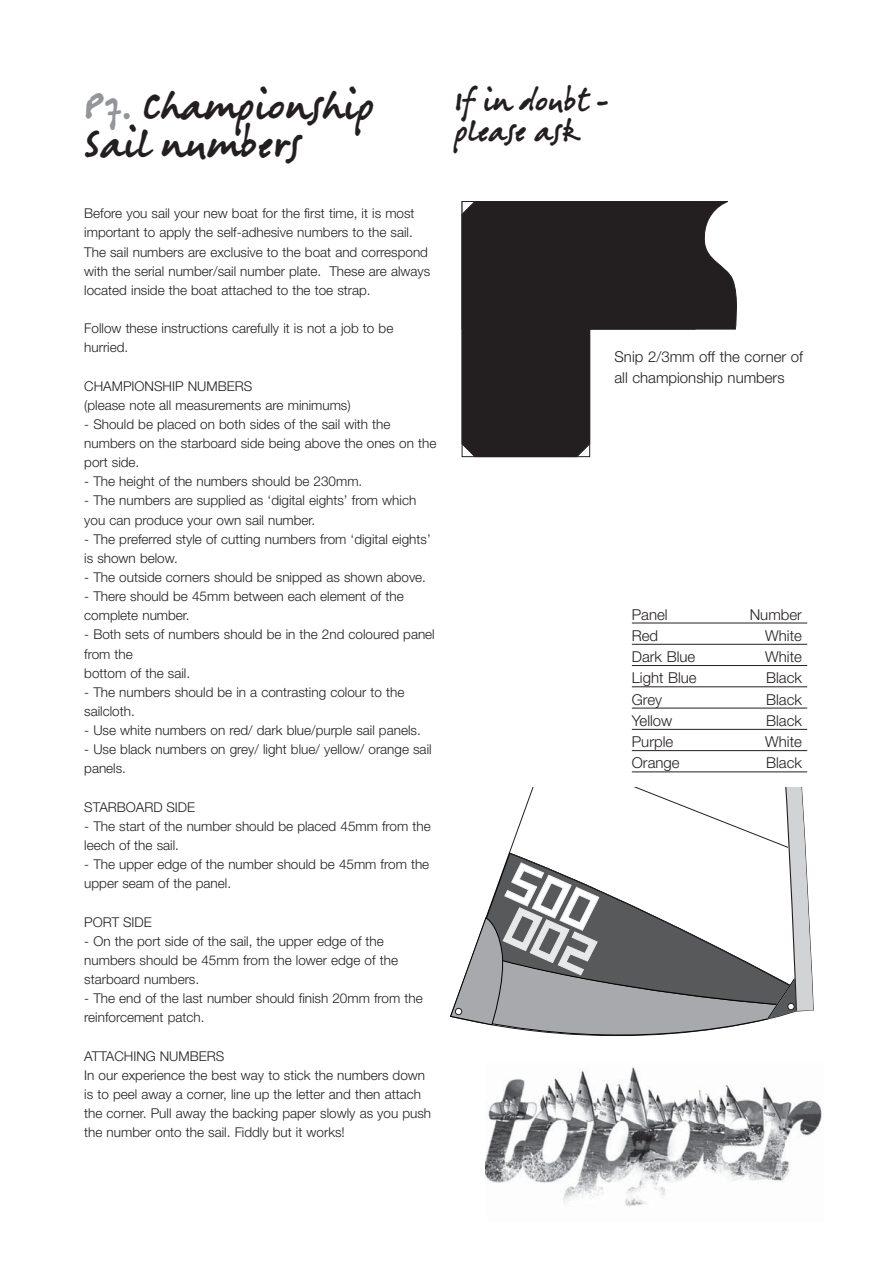
<style>
.page{position:relative;width:893px;height:1263px;background:#fff}
.page>*{position:absolute;margin:0;border:0;box-sizing:border-box;transform-origin:0 0}
.t1{font:36px/37.5px "Berranger Hand ITC";color:#231f20}
.t2{font:27px/30px "Berranger Hand ITC";color:#231f20}
.t3{font:300 15px/21.3px "Helvetica Neue";color:#231f20}
.t4{font:300 13.5px/19.2px "Helvetica Neue";color:#231f20}
.s1{color:#939598}
</style>
<div class="page">
<img style="left:486px;top:1067px;width:336px;height:139px">
<svg style="left:450px;top:787px;width:363px;height:249px"></svg>
<svg style="left:462px;top:201px;width:275px;height:256px"></svg>
<hr style="left:632px;top:623px;width:175px;height:1px;background:#231f20">
<hr style="left:632px;top:644px;width:175px;height:1px;background:#231f20">
<hr style="left:632px;top:665px;width:175px;height:1px;background:#231f20">
<hr style="left:632px;top:687px;width:175px;height:1px;background:#231f20">
<hr style="left:632px;top:708px;width:175px;height:1px;background:#231f20">
<hr style="left:632px;top:729px;width:175px;height:1px;background:#231f20">
<hr style="left:632px;top:750px;width:175px;height:1px;background:#231f20">
<hr style="left:632px;top:772px;width:175px;height:1px;background:#231f20">
<h1 class="t1" style="left:84px;top:91px;width:291px"><span class="s1">P7.</span> Championship<br>Sail numbers</h1>
<h2 class="t2" style="left:455px;top:89px;width:156px">If in doubt - please ask</h2>
<p class="t4" style="left:84px;top:205px;width:347px">Before you sail your new boat for the first time, it is most important to apply the self-adhesive numbers to the sail.<br>The sail numbers are exclusive to the boat and correspond with the serial number/sail number plate. These are always located inside the boat attached to the toe strap.</p>
<p class="t4" style="left:84px;top:320px;width:311px">Follow these instructions carefully it is not a job to be hurried.</p>
<p class="t4" style="left:84px;top:378px;width:268px">CHAMPIONSHIP NUMBERS<br>(please note all measurements are minimums)</p>
<p class="t4" style="left:84px;top:416px;width:354px">- Should be placed on both sides of the sail with the numbers on the starboard side being above the ones on the port side.</p>
<p class="t4" style="left:84px;top:473px;width:280px">- The height of the numbers should be 230mm.</p>
<p class="t4" style="left:84px;top:492px;width:333px">- The numbers are supplied as ‘digital eights’ from which you can produce your own sail number.</p>
<p class="t4" style="left:84px;top:531px;width:348px">- The preferred style of cutting numbers from ‘digital eights’ is shown below.</p>
<p class="t4" style="left:84px;top:569px;width:343px">- The outside corners should be snipped as shown above.</p>
<p class="t4" style="left:84px;top:588px;width:321px">- There should be 45mm between each element of the complete number.</p>
<p class="t4" style="left:84px;top:626px;width:352px">- Both sets of numbers should be in the 2nd coloured panel from the<br>bottom of the sail.</p>
<p class="t4" style="left:84px;top:684px;width:322px">- The numbers should be in a contrasting colour to the sailcloth.</p>
<p class="t4" style="left:84px;top:722px;width:338px">- Use white numbers on red/ dark blue/purple sail panels.</p>
<p class="t4" style="left:84px;top:741px;width:349px">- Use black numbers on grey/ light blue/ yellow/ orange sail panels.</p>
<p class="t4" style="left:84px;top:799px;width:112px">STARBOARD SIDE</p>
<p class="t4" style="left:84px;top:818px;width:348px">- The start of the number should be placed 45mm from the leech of the sail.</p>
<p class="t4" style="left:84px;top:856px;width:346px">- The upper edge of the number should be 45mm from the upper seam of the panel.</p>
<p class="t4" style="left:84px;top:914px;width:69px">PORT SIDE</p>
<p class="t4" style="left:84px;top:933px;width:315px">- On the port side of the sail, the upper edge of the numbers should be 45mm from the lower edge of the starboard numbers.</p>
<p class="t4" style="left:84px;top:990px;width:340px">- The end of the last number should finish 20mm from the reinforcement patch.</p>
<p class="t4" style="left:84px;top:1048px;width:348px">ATTACHING NUMBERS<br>In our experience the best way to stick the numbers down is to peel away a corner, line up the letter and then attach the corner. Pull away the backing paper slowly as you push the number onto the sail. Fiddly but it works!</p>
<p class="t3" style="left:614px;top:347px;width:190px">Snip 2/3mm off the corner of all championship numbers</p>
<p class="t3" style="left:632px;top:605px;width:37px">Panel</p>
<p class="t3" style="left:750px;top:605px;width:54px">Number</p>
<p class="t3" style="left:632px;top:626px;width:28px">Red</p>
<p class="t3" style="left:765px;top:626px;width:38px">White</p>
<p class="t3" style="left:632px;top:648px;width:65px">Dark Blue</p>
<p class="t3" style="left:765px;top:648px;width:38px">White</p>
<p class="t3" style="left:632px;top:669px;width:66px">Light Blue</p>
<p class="t3" style="left:766px;top:669px;width:37px">Black</p>
<p class="t3" style="left:632px;top:690px;width:32px">Grey</p>
<p class="t3" style="left:766px;top:690px;width:37px">Black</p>
<p class="t3" style="left:632px;top:711px;width:42px">Yellow</p>
<p class="t3" style="left:766px;top:711px;width:37px">Black</p>
<p class="t3" style="left:632px;top:733px;width:43px">Purple</p>
<p class="t3" style="left:765px;top:733px;width:38px">White</p>
<p class="t3" style="left:632px;top:754px;width:49px">Orange</p>
<p class="t3" style="left:766px;top:754px;width:37px">Black</p>
</div>
